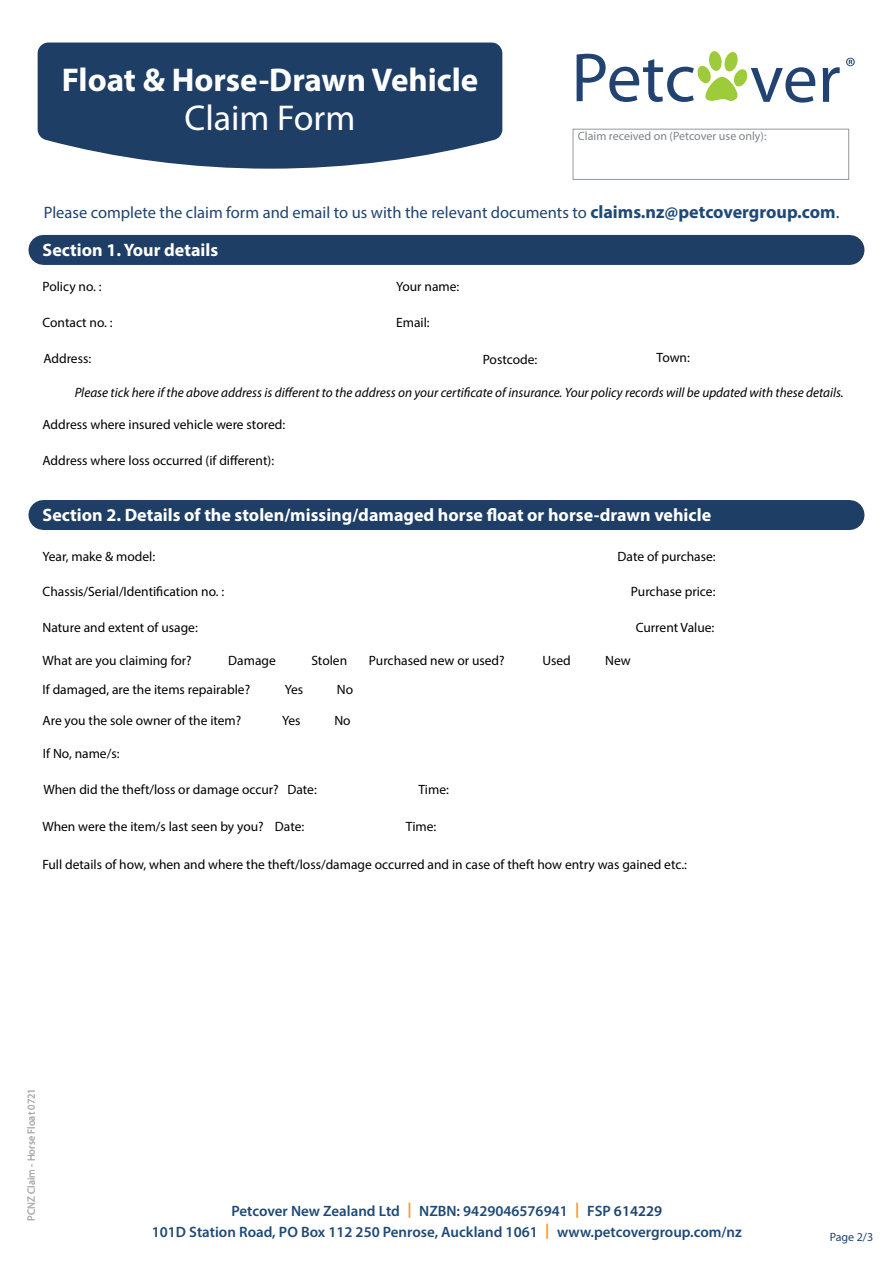
<style>
.page{position:relative;width:893px;height:1263px;background:#fff}
.page>*{position:absolute;margin:0;border:0;box-sizing:border-box;transform-origin:0 0}
.t1{font:36px "Myriad Pro";color:#fff}
.t2{font:700 33px "Myriad Pro";color:#fff}
.t3{font:700 18px "Myriad Pro";color:#fff}
.t4{font:16.5px "Myriad Pro";color:#1f4371}
.t5{font:600 15px/21px "Myriad Pro";color:#1e4977;text-align:center}
.t6{font:13.5px "Myriad Pro";color:#000}
.t7{font:italic 13.5px "Myriad Pro";color:#000}
.t8{font:12px "Myriad Pro";color:#808387}
.t9{font:12px "Myriad Pro";color:#204271}
.t10{font:10.5px "Myriad Pro";color:#aaacb0}
.s1{font-weight:700;font-size:18px;color:#1e4977}
.s2{font-size:18px;color:#1e4977}
.s3{font-weight:700;color:#f89628}
.s4{color:#1c446f}
</style>
<div class="page">
<div style="left:43px;top:235px;width:806px;height:30px;background:#1e3e65"></div>
<div style="left:43px;top:500px;width:806px;height:30px;background:#1e3e65"></div>
<svg style="left:38px;top:43px;width:464px;height:126px;background:#304e71"></svg>
<div style="left:573px;top:129px;width:276px;height:51px;border:1px solid #95989c"></div>
<svg style="left:823px;top:67px;width:17px;height:35px"></svg>
<svg style="left:846px;top:58px;width:9px;height:8px"></svg>
<svg style="left:577px;top:51px;width:238px;height:52px"></svg>
<h2 class="t2" style="left:62px;top:59px;width:418px">Float &amp; Horse-Drawn Vehicle</h2>
<h1 class="t1" style="left:184px;top:96px;width:172px">Claim Form</h1>
<p class="t8" style="left:578px;top:129px;width:190px">Claim received on (Petcover use only):</p>
<p class="t4" style="left:44px;top:202px;width:797px">Please complete the claim form and email to us with the relevant documents to <span class="s1">claims.nz@petcovergroup.com</span><span class="s2">.</span></p>
<h3 class="t3" style="left:43px;top:238px;width:177px">Section 1. Your details</h3>
<p class="t6" style="left:43px;top:278px;width:61px">Policy no. :</p>
<p class="t6" style="left:396px;top:278px;width:65px">Your name:</p>
<p class="t6" style="left:43px;top:315px;width:72px">Contact no. :</p>
<p class="t6" style="left:396px;top:315px;width:35px">Email:</p>
<p class="t6" style="left:43px;top:350px;width:49px">Address:</p>
<p class="t6" style="left:483px;top:351px;width:56px">Postcode:</p>
<p class="t6" style="left:657px;top:349px;width:35px">Town:</p>
<p class="t7" style="left:75px;top:384px;width:771px">Please tick here if the above address is different to the address on your certificate of insurance. Your policy records will be updated with these details.</p>
<p class="t6" style="left:43px;top:416px;width:244px">Address where insured vehicle were stored:</p>
<p class="t6" style="left:43px;top:452px;width:233px">Address where loss occurred (if different):</p>
<h3 class="t3" style="left:43px;top:503px;width:670px">Section 2. Details of the stolen/missing/damaged horse float or horse-drawn vehicle</h3>
<p class="t6" style="left:43px;top:548px;width:114px">Year, make &amp; model:</p>
<p class="t6" style="left:43px;top:584px;width:183px">Chassis/Serial/Identification no. :</p>
<p class="t6" style="left:43px;top:619px;width:157px">Nature and extent of usage:</p>
<p class="t6" style="left:43px;top:652px;width:151px">What are you claiming for?</p>
<p class="t6" style="left:228px;top:652px;width:49px">Damage</p>
<p class="t6" style="left:311px;top:652px;width:37px">Stolen</p>
<p class="t6" style="left:43px;top:681px;width:209px">If damaged, are the items repairable?</p>
<p class="t6" style="left:285px;top:681px;width:20px">Yes</p>
<p class="t6" style="left:337px;top:681px;width:18px">No</p>
<p class="t6" style="left:369px;top:652px;width:137px">Purchased new or used?</p>
<p class="t6" style="left:542px;top:652px;width:30px">Used</p>
<p class="t6" style="left:618px;top:548px;width:100px">Date of purchase:</p>
<p class="t6" style="left:631px;top:584px;width:86px">Purchase price:</p>
<p class="t6" style="left:636px;top:619px;width:80px">Current Value:</p>
<p class="t6" style="left:605px;top:652px;width:27px">New</p>
<p class="t6" style="left:43px;top:712px;width:200px">Are you the sole owner of the item?</p>
<p class="t6" style="left:282px;top:712px;width:20px">Yes</p>
<p class="t6" style="left:334px;top:712px;width:18px">No</p>
<p class="t6" style="left:43px;top:745px;width:78px">If No, name/s:</p>
<p class="t6" style="left:43px;top:781px;width:275px">When did the theft/loss or damage occur? Date:</p>
<p class="t6" style="left:418px;top:781px;width:32px">Time:</p>
<p class="t6" style="left:42px;top:818px;width:223px">When were the item/s last seen by you?</p>
<p class="t6" style="left:42px;top:856px;width:646px">Full details of how, when and where the theft/loss/damage occurred and in case of theft how entry was gained etc.:</p>
<p class="t6" style="left:275px;top:818px;width:31px">Date:</p>
<p class="t6" style="left:406px;top:818px;width:32px">Time:</p>
<p class="t10" style="left:25px;top:1220px;width:134px;rotate:-90deg">PCNZ Claim - Horse Float 0721</p>
<p class="t5" style="left:152px;top:1200px;width:592px">Petcover New Zealand Ltd <span class="s3">|</span> NZBN: 9429046576941 <span class="s3">|</span> FSP <span class="s4">614229<br></span>101D Station Road, PO Box 112 250 Penrose, Auckland 1061 <span class="s3">|</span> www.petcovergroup.com/nz</p>
<p class="t9" style="left:830px;top:1230px;width:45px">Page 2/3</p>
</div>
